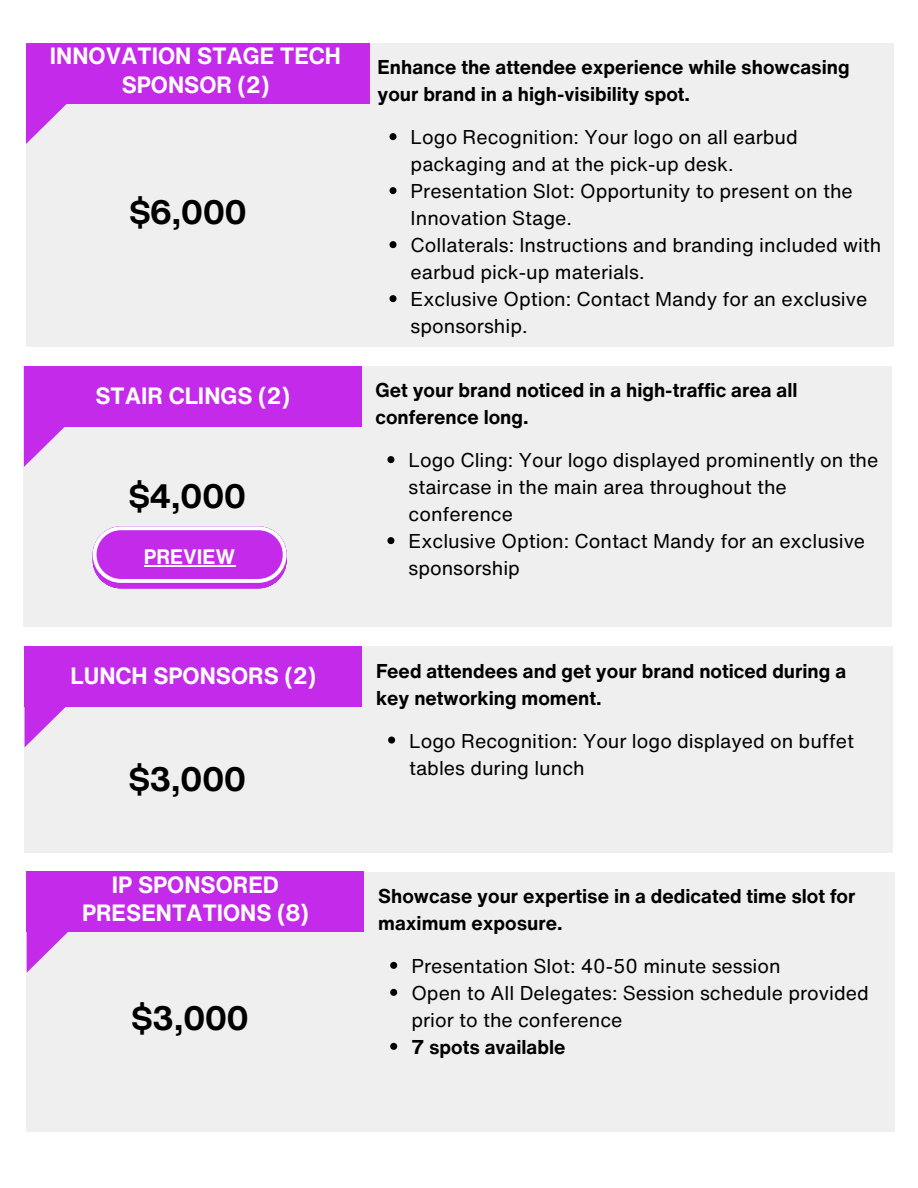
<style>
.page{position:relative;width:918px;height:1188px;background:#fff}
.page>*{position:absolute;margin:0;border:0;box-sizing:border-box;transform-origin:0 0}
.t1{font:700 33px "Helvetica Now Text";color:#000}
.t2{font:700 22.95px/28.2px "Helvetica Now Text";color:#fff;text-align:center}
.t3{font:700 20.4px "Helvetica Now Text";color:#fff}
.t4{font:19.5px/27px "Helvetica Now Text";color:#000}
.t5{font:700 19.5px/27px "Helvetica Now Text";color:#000}
</style>
<div class="page">
<div style="left:24px;top:366px;width:868px;height:261px;background:#efefef"></div>
<div style="left:25px;top:366px;width:337px;height:60px;background:#c42aea"></div>
<svg style="left:24px;top:366px;width:102px;height:101px"></svg>
<svg style="left:387px;top:456px;width:7px;height:7px"></svg>
<svg style="left:387px;top:537px;width:7px;height:7px"></svg>
<div style="left:25px;top:646px;width:868px;height:207px;background:#efefef"></div>
<div style="left:25px;top:646px;width:337px;height:60px;background:#c42aea"></div>
<svg style="left:25px;top:706px;width:102px;height:41px"></svg>
<svg style="left:388px;top:737px;width:7px;height:7px"></svg>
<div style="left:27px;top:872px;width:868px;height:259px;background:#efefef"></div>
<div style="left:27px;top:872px;width:337px;height:60px;background:#c42aea"></div>
<svg style="left:27px;top:932px;width:41px;height:41px"></svg>
<svg style="left:390px;top:962px;width:7px;height:7px"></svg>
<svg style="left:390px;top:989px;width:7px;height:7px"></svg>
<svg style="left:390px;top:1043px;width:7px;height:7px"></svg>
<div style="left:26px;top:43px;width:868px;height:304px;background:#efefef"></div>
<div style="left:33px;top:43px;width:337px;height:60px;background:#c42aea"></div>
<svg style="left:26px;top:43px;width:102px;height:101px"></svg>
<svg style="left:390px;top:133px;width:7px;height:7px"></svg>
<svg style="left:390px;top:187px;width:7px;height:7px"></svg>
<svg style="left:390px;top:241px;width:7px;height:7px"></svg>
<svg style="left:390px;top:295px;width:7px;height:7px"></svg>
<svg style="left:93px;top:526px;width:194px;height:62px"></svg>
<div style="left:126px;top:536px;width:127px;height:43px;background:#c42aea"></div>
<hr style="left:144px;top:565px;width:91px;height:1px;background:#fff">
<p class="t2" style="left:50px;top:42px;width:293px">INNOVATION STAGE TECH<br>SPONSOR (2)</p>
<h4 class="t1" style="left:128px;top:187px;width:120px">$6,000</h4>
<p class="t2" style="left:95px;top:381px;width:196px">STAIR CLINGS (2)</p>
<h4 class="t1" style="left:128px;top:472px;width:120px">$4,000</h4>
<h2 class="t3" style="left:144px;top:542px;width:93px">PREVIEW</h2>
<h2 class="t2" style="left:71px;top:661px;width:247px">LUNCH SPONSORS (2)</h2>
<p class="t1" style="left:128px;top:755px;width:120px">$3,000</p>
<h4 class="t2" style="left:82px;top:870px;width:228px">IP SPONSORED<br>PRESENTATIONS (8)</h4>
<h3 class="t1" style="left:131px;top:994px;width:120px">$3,000</h3>
<p class="t5" style="left:378px;top:53px;width:474px">Enhance the attendee experience while showcasing your brand in a high-visibility spot.</p>
<p class="t4" style="left:411px;top:123px;width:389px">Logo Recognition: Your logo on all earbud packaging and at the pick-up desk.</p>
<p class="t4" style="left:411px;top:177px;width:444px">Presentation Slot: Opportunity to present on the<br>Innovation Stage.</p>
<h2 class="t4" style="left:411px;top:231px;width:472px">Collaterals: Instructions and branding included with earbud pick-up materials.</h2>
<h1 class="t4" style="left:411px;top:285px;width:458px">Exclusive Option: Contact Mandy for an exclusive sponsorship.</h1>
<p class="t5" style="left:375px;top:376px;width:424px">Get your brand noticed in a high-traffic area all conference long.</p>
<h2 class="t4" style="left:409px;top:446px;width:471px">Logo Cling: Your logo displayed prominently on the staircase in the main area throughout the conference</h2>
<h1 class="t4" style="left:409px;top:527px;width:458px">Exclusive Option: Contact Mandy for an exclusive sponsorship</h1>
<p class="t5" style="left:376px;top:657px;width:472px">Feed attendees and get your brand noticed during a key networking moment.</p>
<p class="t4" style="left:409px;top:727px;width:446px">Logo Recognition: Your logo displayed on buffet tables during lunch</p>
<p class="t5" style="left:378px;top:882px;width:479px">Showcase your expertise in a dedicated time slot for maximum exposure.</p>
<h2 class="t4" style="left:411px;top:952px;width:371px">Presentation Slot: 40-50 minute session</h2>
<h1 class="t4" style="left:411px;top:979px;width:459px">Open to All Delegates: Session schedule provided prior to the conference</h1>
<p class="t5" style="left:411px;top:1033px;width:156px">7 spots available</p>
</div>
